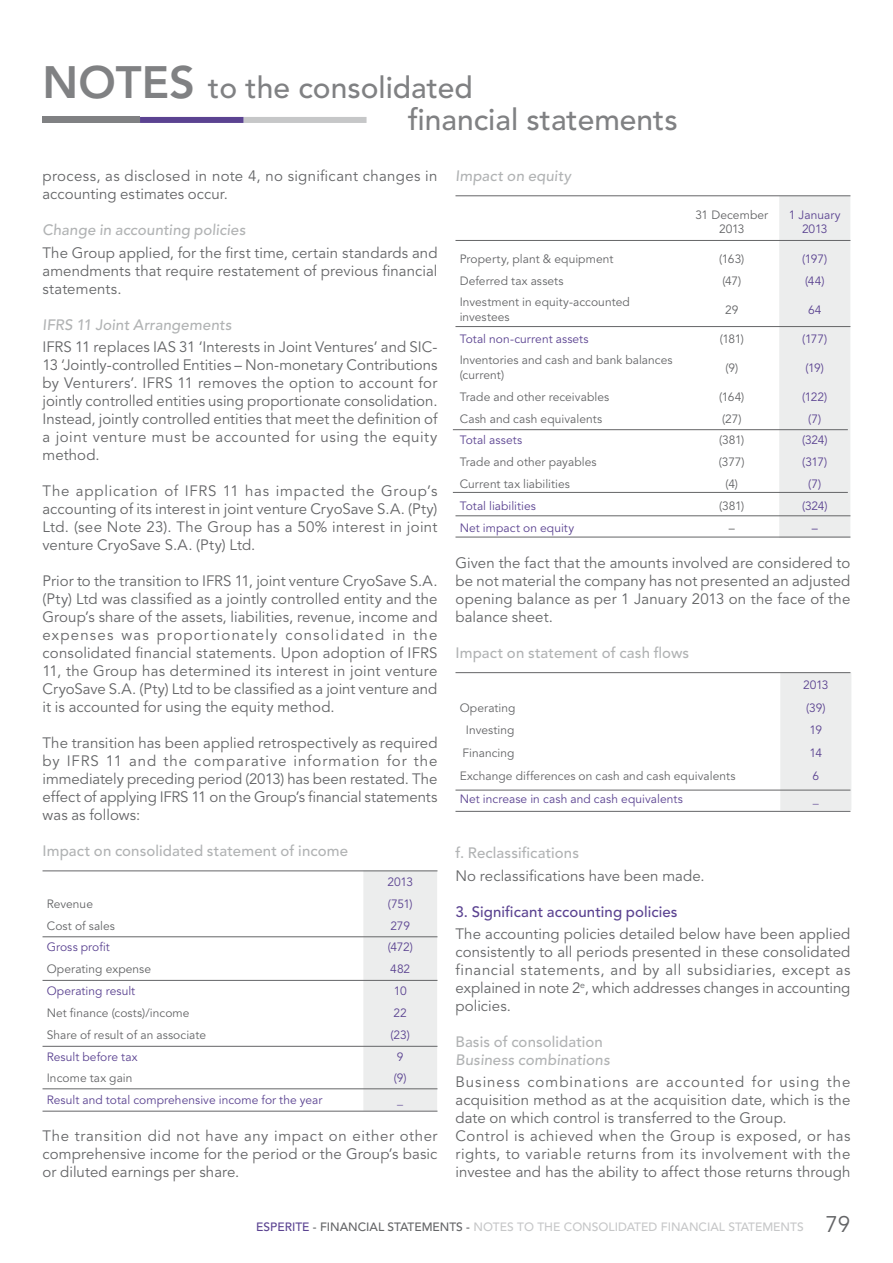
<style>
.page{position:relative;width:893px;height:1263px;background:#fff}
.page>*{position:absolute;margin:0;border:0;box-sizing:border-box;transform-origin:0 0}
.t1{font:500 30px/32.1px "Avenir LT Std 65 Medium HUN";color:#808183}
.t2{font:15px/18px "Avenir LT Std 45 Book HUN";letter-spacing:.01em;color:#646567;text-align:justify}
.t3{font:500 15px/18px "Avenir LT Std 65 Medium HUN";letter-spacing:.01em;color:#b1b3b4}
.t4{font:500 15px "Avenir LT Std 65 Medium HUN";letter-spacing:.005em;color:#5b4391}
.t5{font:12px/14.4px "Avenir LT Std 45 Book HUN";letter-spacing:.005em;color:#646567}
.t6{font:12px/14.4px "Avenir LT Std 45 Book HUN";letter-spacing:.005em;color:#5b4391;text-align:center}
.t7{font:500 12px "Avenir LT Std 65 Medium HUN";color:#c6c7c8}
.s1{font-family:"Avenir LT Std 85 Heavy HUN";font-weight:800;font-size:45px}
.s2{color:#5b4391}
.s3{color:#646567}
.s4{font-family:"Avenir LT Std 45 Book HUN";font-weight:400;font-size:22.5px;color:#646567}
</style>
<div class="page">
<svg style="left:140px;top:117px;width:227px;height:6px"></svg>
<div style="left:43px;top:117px;width:97px;height:6px;background:#808183"></div>
<div style="left:363px;top:870px;width:74px;height:241px;background:#eceded"></div>
<div style="left:779px;top:197px;width:71px;height:340px;background:#eceded"></div>
<div style="left:780px;top:672px;width:71px;height:138px;background:#eceded"></div>
<hr style="left:43px;top:936px;width:394px;height:1px;background:#646567">
<hr style="left:43px;top:980px;width:394px;height:1px;background:#646567">
<hr style="left:43px;top:1046px;width:394px;height:1px;background:#646567">
<hr style="left:43px;top:1088px;width:394px;height:1px;background:#646567">
<hr style="left:43px;top:1111px;width:394px;height:1px;background:#646567">
<hr style="left:43px;top:871px;width:394px;height:1px;background:#646567">
<hr style="left:455px;top:196px;width:395px;height:1px;background:#646567">
<hr style="left:455px;top:537px;width:395px;height:1px;background:#646567">
<hr style="left:455px;top:515px;width:395px;height:1px;background:#646567">
<hr style="left:453px;top:492px;width:395px;height:1px;background:#646567">
<hr style="left:453px;top:429px;width:395px;height:1px;background:#646567">
<hr style="left:455px;top:240px;width:395px;height:1px;background:#646567">
<hr style="left:455px;top:326px;width:395px;height:1px;background:#646567">
<hr style="left:455px;top:672px;width:395px;height:1px;background:#646567">
<hr style="left:455px;top:811px;width:395px;height:1px;background:#646567">
<hr style="left:455px;top:790px;width:395px;height:1px;background:#646567">
<h1 class="t1" style="left:408px;top:72px;width:271px;text-indent:-366px"><span class="s1">NOTES</span> to the consolidated<br>financial statements</h1>
<p class="t2" style="left:43px;top:167px;width:396px">process, as disclosed in note 4, no significant changes in accounting estimates occur.</p>
<p class="t3" style="left:43px;top:221px;width:206px">Change in accounting policies</p>
<p class="t2" style="left:43px;top:244px;width:396px">The Group applied, for the first time, certain standards and amendments that require restatement of previous financial statements.</p>
<p class="t3" style="left:43px;top:316px;width:193px">IFRS 11 Joint Arrangements</p>
<p class="t2" style="left:43px;top:338px;width:396px">IFRS 11 replaces IAS 31 ‘Interests in Joint Ventures’ and SIC-13 ‘Jointly-controlled Entities – Non-monetary Contributions by Venturers’. IFRS 11 removes the option to account for jointly controlled entities using proportionate consolidation.<br>Instead, jointly controlled entities that meet the definition of a joint venture must be accounted for using the equity method.</p>
<p class="t2" style="left:43px;top:482px;width:397px">The application of IFRS 11 has impacted the Group’s accounting of its interest in joint venture CryoSave S.A. (Pty)<br>Ltd. (see Note 23). The Group has a 50% interest in joint venture CryoSave S.A. (Pty) Ltd.</p>
<p class="t2" style="left:43px;top:572px;width:396px">Prior to the transition to IFRS 11, joint venture CryoSave S.A. (Pty) Ltd was classified as a jointly controlled entity and the Group’s share of the assets, liabilities, revenue, income and expenses was proportionately consolidated in the consolidated financial statements. Upon adoption of IFRS 11, the Group has determined its interest in joint venture CryoSave S.A. (Pty) Ltd to be classified as a joint venture and it is accounted for using the equity method.</p>
<p class="t2" style="left:43px;top:734px;width:396px">The transition has been applied retrospectively as required by IFRS 11 and the comparative information for the immediately preceding period (2013) has been restated. The effect of applying IFRS 11 on the Group’s financial statements was as follows:</p>
<p class="t3" style="left:43px;top:842px;width:307px">Impact on consolidated statement of income</p>
<p class="t6" style="left:387px;top:875px;width:27px">2013</p>
<p class="t5" style="left:47px;top:897px;width:48px">Revenue</p>
<p class="t6" style="left:388px;top:897px;width:26px">(751)</p>
<p class="t5" style="left:47px;top:918px;width:70px">Cost of sales</p>
<p class="t6" style="left:390px;top:918px;width:21px">279</p>
<p class="t6" style="left:47px;top:940px;width:65px">Gross profit</p>
<p class="t6" style="left:388px;top:940px;width:27px">(472)</p>
<p class="t5" style="left:47px;top:962px;width:106px">Operating expense</p>
<p class="t6" style="left:390px;top:962px;width:22px">482</p>
<p class="t6" style="left:47px;top:984px;width:90px">Operating result</p>
<p class="t6" style="left:394px;top:984px;width:14px">10</p>
<p class="t5" style="left:47px;top:1006px;width:144px">Net finance (costs)/income</p>
<p class="t6" style="left:394px;top:1006px;width:15px">22</p>
<p class="t5" style="left:47px;top:1028px;width:161px">Share of result of an associate</p>
<p class="t6" style="left:391px;top:1028px;width:21px">(23)</p>
<p class="t6" style="left:47px;top:1049px;width:92px">Result before tax</p>
<p class="t6" style="left:397px;top:1049px;width:8px">9</p>
<p class="t5" style="left:47px;top:1071px;width:87px">Income tax gain</p>
<p class="t6" style="left:394px;top:1071px;width:14px">(9)</p>
<p class="t6" style="left:47px;top:1093px;width:277px">Result and total comprehensive income for the year</p>
<p class="t6" style="left:397px;top:1093px;width:7px">_</p>
<p class="t2" style="left:43px;top:1127px;width:397px">The transition did not have any impact on either other comprehensive income for the period or the Group’s basic or diluted earnings per share.</p>
<p class="t3" style="left:455px;top:167px;width:119px">Impact on equity</p>
<p class="t5" style="left:695px;top:208px;width:74px;text-align:center">31 December<br>2013</p>
<p class="t6" style="left:789px;top:208px;width:53px">1 January<br>2013</p>
<p class="t5" style="left:460px;top:252px;width:155px">Property, plant &amp; equipment</p>
<p class="t5" style="left:719px;top:252px;width:27px">(163)</p>
<p class="t6" style="left:802px;top:252px;width:27px">(197)</p>
<p class="t5" style="left:460px;top:273px;width:105px">Deferred tax assets</p>
<p class="t5" style="left:722px;top:273px;width:20px">(47)</p>
<p class="t6" style="left:805px;top:273px;width:21px">(44)</p>
<p class="t5" style="left:460px;top:295px;width:172px">Investment in equity-accounted investees</p>
<p class="t5" style="left:725px;top:302px;width:15px">29</p>
<p class="t6" style="left:808px;top:302px;width:15px">64</p>
<p class="t6" style="left:460px;top:331px;width:131px">Total non-current assets</p>
<p class="t5" style="left:720px;top:331px;width:26px">(181)</p>
<p class="t6" style="left:802px;top:331px;width:26px">(177)</p>
<p class="t5" style="left:460px;top:353px;width:214px">Inventories and cash and bank balances (current)</p>
<p class="t5" style="left:725px;top:360px;width:14px">(9)</p>
<p class="t6" style="left:806px;top:360px;width:20px">(19)</p>
<p class="t5" style="left:460px;top:389px;width:151px">Trade and other receivables</p>
<p class="t5" style="left:719px;top:389px;width:27px">(164)</p>
<p class="t6" style="left:802px;top:389px;width:27px">(122)</p>
<p class="t5" style="left:460px;top:411px;width:144px">Cash and cash equivalents</p>
<p class="t5" style="left:722px;top:411px;width:21px">(27)</p>
<p class="t6" style="left:808px;top:411px;width:15px">(7)</p>
<p class="t6" style="left:460px;top:433px;width:64px">Total assets</p>
<p class="t5" style="left:719px;top:433px;width:27px">(381)</p>
<p class="t6" style="left:802px;top:433px;width:27px">(324)</p>
<p class="t5" style="left:460px;top:455px;width:138px">Trade and other payables</p>
<p class="t5" style="left:719px;top:455px;width:27px">(377)</p>
<p class="t6" style="left:802px;top:455px;width:26px">(317)</p>
<p class="t5" style="left:460px;top:477px;width:112px">Current tax liabilities</p>
<p class="t5" style="left:726px;top:477px;width:14px">(4)</p>
<p class="t6" style="left:808px;top:477px;width:15px">(7)</p>
<p class="t6" style="left:460px;top:499px;width:78px">Total liabilities</p>
<p class="t5" style="left:719px;top:499px;width:27px">(381)</p>
<p class="t6" style="left:802px;top:499px;width:27px">(324)</p>
<p class="t6" style="left:460px;top:520px;width:116px">Net impact on equity</p>
<p class="t5" style="left:729px;top:520px;width:7px">–</p>
<p class="t6" style="left:812px;top:520px;width:7px">–</p>
<p class="t2" style="left:455px;top:554px;width:396px">Given the fact that the amounts involved are considered to be not material the company has not presented an adjusted opening balance as per 1 January 2013 on the face of the balance sheet.</p>
<p class="t3" style="left:455px;top:644px;width:235px">Impact on statement of cash flows</p>
<p class="t6" style="left:803px;top:677px;width:27px">2013</p>
<p class="t5" style="left:460px;top:700px;width:57px">Operating</p>
<p class="t6" style="left:806px;top:700px;width:21px">(39)</p>
<p class="t5" style="left:466px;top:723px;width:50px">Investing</p>
<p class="t6" style="left:809px;top:723px;width:14px">19</p>
<p class="t5" style="left:462px;top:746px;width:54px">Financing</p>
<p class="t6" style="left:809px;top:746px;width:14px">14</p>
<p class="t5" style="left:460px;top:769px;width:277px">Exchange differences on cash and cash equivalents</p>
<p class="t6" style="left:812px;top:769px;width:8px">6</p>
<p class="t6" style="left:460px;top:792px;width:225px">Net increase in cash and cash equivalents</p>
<p class="t6" style="left:813px;top:792px;width:7px">_</p>
<p class="t3" style="left:455px;top:844px;width:125px">f. Reclassifications</p>
<p class="t2" style="left:455px;top:867px;width:251px">No reclassifications have been made.</p>
<p class="t4" style="left:455px;top:902px;width:224px">3. Significant accounting policies</p>
<p class="t2" style="left:455px;top:925px;width:396px">The accounting policies detailed below have been applied consistently to all periods presented in these consolidated financial statements, and by all subsidiaries, except as explained in note 2<sup>e</sup>, which addresses changes in accounting policies.</p>
<p class="t3" style="left:455px;top:1033px;width:158px">Basis of consolidation<br>Business combinations</p>
<p class="t2" style="left:455px;top:1073px;width:396px;text-align:left">Business combinations are accounted for using the acquisition method as at the acquisition date, which is the date on which control is transferred to the Group.<br>Control is achieved when the Group is exposed, or has rights, to variable returns from its involvement with the investee and has the ability to affect those returns through</p>
<p class="t7" style="left:256px;top:1220px;width:596px"><span class="s2">ESPERITE</span> <span class="s3">- FINANCIAL STATEMENTS -</span> NOTES TO THE CONSOLIDATED FINANCIAL STATEMENTS <span class="s4">79</span></p>
</div>
